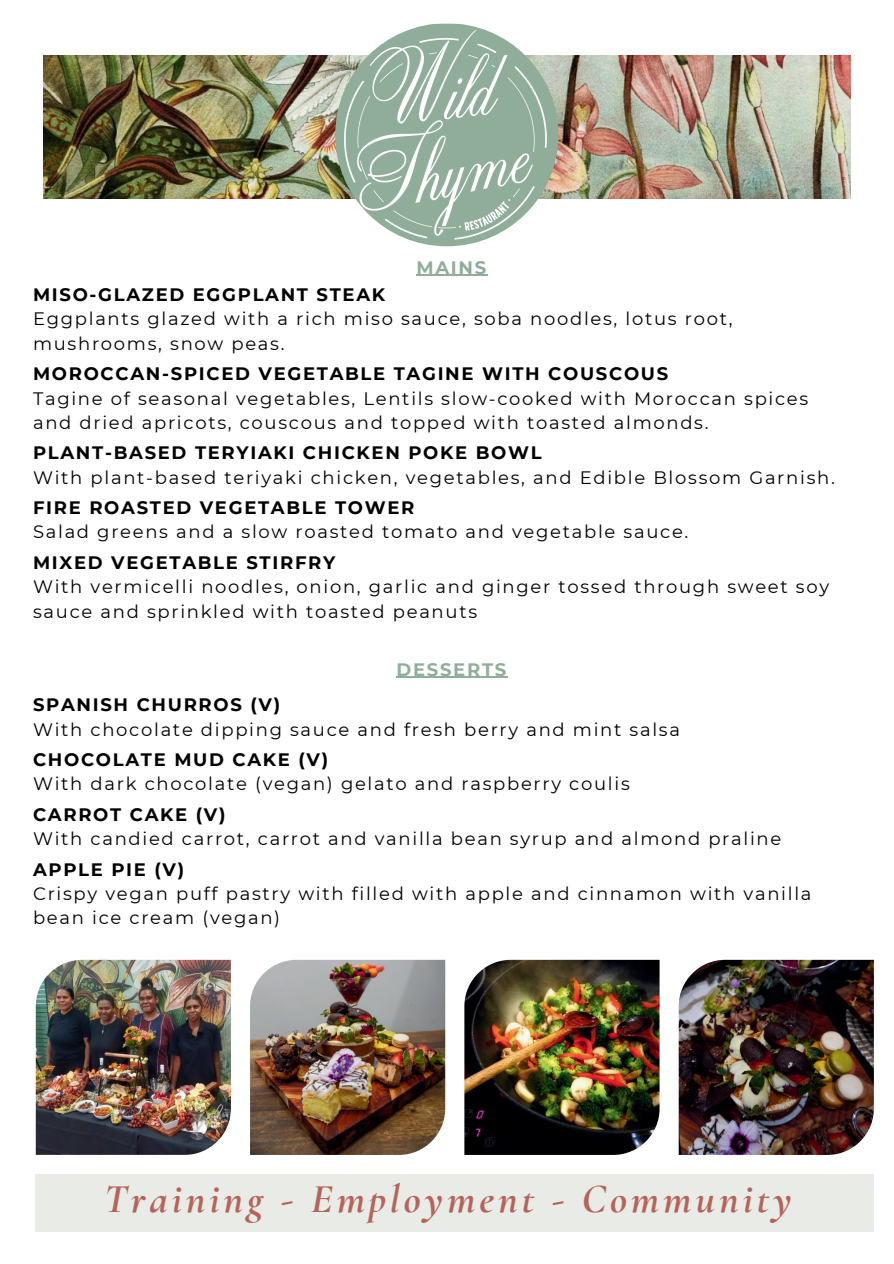
<style>
.page{position:relative;width:894px;height:1264px;background:#fff}
.page>*{position:absolute;margin:0;border:0;box-sizing:border-box;transform-origin:0 0}
.t1{font:italic 700 41.4px "Cormorant Garamond";letter-spacing:.095em;color:#b6635a}
.t2{font:18px/24.3px "Montserrat";letter-spacing:.095em;color:#000}
.t3{font:700 18px "Montserrat";letter-spacing:.095em;color:#000}
.t4{font:700 18px "Montserrat";letter-spacing:.095em;color:#90ae9a}
</style>
<div class="page">
<img style="left:43px;top:55px;width:807px;height:143px">
<img style="left:335px;top:23px;width:223px;height:223px;border-radius:50%">
<img style="left:36px;top:959px;width:195px;height:195px">
<img style="left:250px;top:959px;width:195px;height:195px">
<img style="left:464px;top:959px;width:195px;height:195px">
<img style="left:678px;top:959px;width:195px;height:195px">
<div style="left:36px;top:1174px;width:837px;height:57px;background:#e9ece6"></div>
<hr style="left:416px;top:275px;width:72px;height:1px;background:#90ae9a">
<hr style="left:396px;top:677px;width:112px;height:1px;background:#90ae9a">
<p class="t4" style="left:416px;top:254px;width:71px">MAINS</p>
<p class="t3" style="left:33px;top:281px;width:353px">MISO-GLAZED EGGPLANT STEAK</p>
<p class="t2" style="left:33px;top:306px;width:700px">Eggplants glazed with a rich miso sauce, soba noodles, lotus root, mushrooms, snow peas.</p>
<p class="t3" style="left:33px;top:361px;width:636px">MOROCCAN-SPICED VEGETABLE TAGINE WITH COUSCOUS</p>
<p class="t2" style="left:33px;top:385px;width:776px">Tagine of seasonal vegetables, Lentils slow-cooked with Moroccan spices and dried apricots, couscous and topped with toasted almonds.</p>
<p class="t3" style="left:33px;top:440px;width:510px">PLANT-BASED TERYIAKI CHICKEN POKE BOWL</p>
<p class="t2" style="left:33px;top:464px;width:803px">With plant-based teriyaki chicken, vegetables, and Edible Blossom Garnish.</p>
<p class="t3" style="left:33px;top:494px;width:383px">FIRE ROASTED VEGETABLE TOWER</p>
<p class="t2" style="left:33px;top:519px;width:656px">Salad greens and a slow roasted tomato and vegetable sauce.</p>
<p class="t3" style="left:33px;top:549px;width:304px">MIXED VEGETABLE STIRFRY</p>
<p class="t2" style="left:33px;top:574px;width:797px">With vermicelli noodles, onion, garlic and ginger tossed through sweet soy sauce and sprinkled with toasted peanuts</p>
<p class="t4" style="left:396px;top:656px;width:111px">DESSERTS</p>
<p class="t3" style="left:33px;top:692px;width:248px">SPANISH CHURROS (V)</p>
<p class="t2" style="left:33px;top:716px;width:648px">With chocolate dipping sauce and fresh berry and mint salsa</p>
<p class="t3" style="left:33px;top:746px;width:296px">CHOCOLATE MUD CAKE (V)</p>
<p class="t2" style="left:33px;top:771px;width:598px">With dark chocolate (vegan) gelato and raspberry coulis</p>
<p class="t3" style="left:33px;top:801px;width:194px">CARROT CAKE (V)</p>
<p class="t2" style="left:33px;top:826px;width:749px">With candied carrot, carrot and vanilla bean syrup and almond praline</p>
<p class="t3" style="left:33px;top:856px;width:153px">APPLE PIE (V)</p>
<p class="t2" style="left:33px;top:880px;width:779px">Crispy vegan puff pastry with filled with apple and cinnamon with vanilla bean ice cream (vegan)</p>
<h1 class="t1" style="left:104px;top:1173px;width:689px">Training - Employment - Community</h1>
</div>
